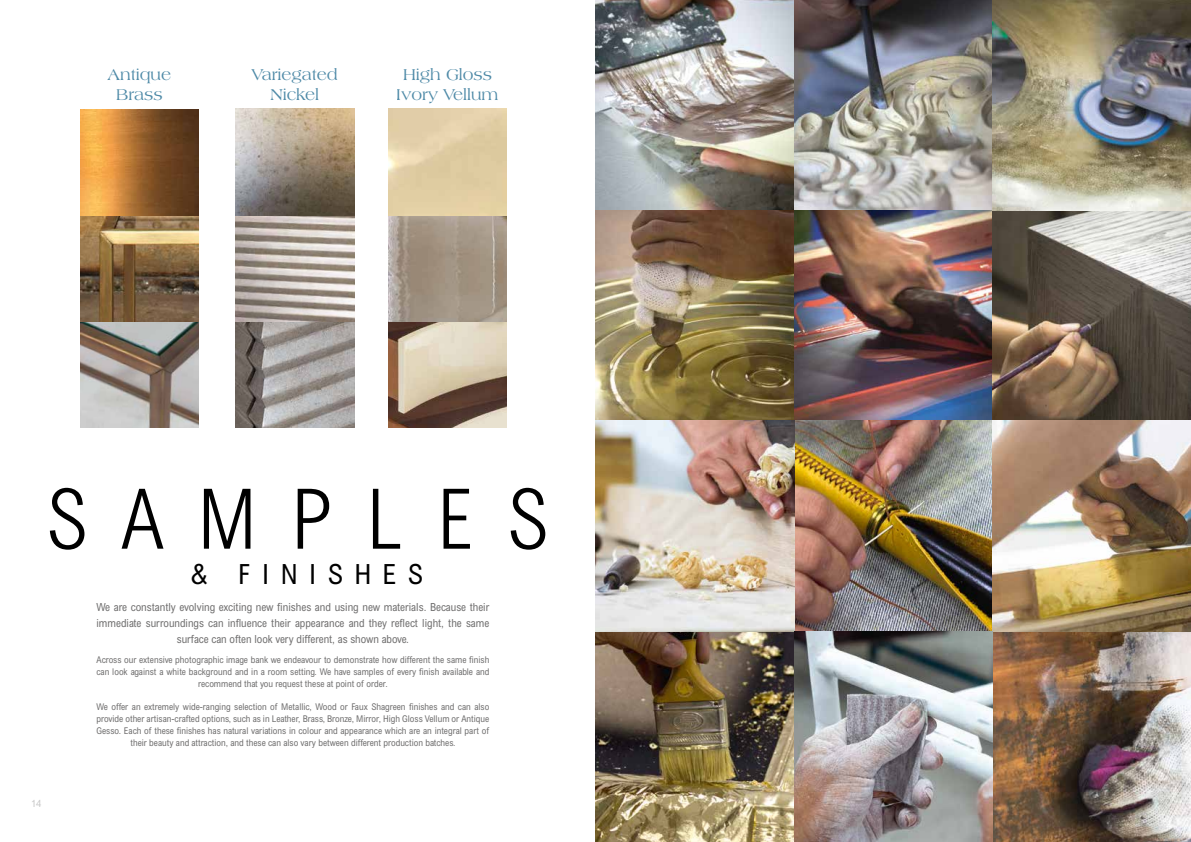
<style>
.page{position:relative;width:1191px;height:842px;background:#fff}
.page>*{position:absolute;margin:0;border:0;box-sizing:border-box;transform-origin:0 0}
.t1{font:300 condensed 83.6px "Arial";letter-spacing:.4em;color:#000}
.t2{font:condensed 27.9px "Arial";letter-spacing:.4em;color:#000}
.t3{font:16.6px/19.9px "Americana BT";color:#005781;text-align:center}
.t4{font:condensed 11.1px/15.8px "Arial";color:#706f6f;text-align:center}
.t5{font:condensed 10px "Arial";color:#c6c6c6}
.t6{font:condensed 9.3px/12.1px "Arial";color:#706f6f;text-align:center}
</style>
<div class="page">
<img style="left:80px;top:109px;width:119px;height:319px">
<img style="left:235px;top:109px;width:119px;height:319px">
<img style="left:388px;top:109px;width:119px;height:319px">
<img style="left:595px;top:0;width:596px;height:842px">
<h3 class="t3" style="left:108px;top:65px;width:65px">Antique<br>Brass</h3>
<h3 class="t3" style="left:252px;top:65px;width:87px">Variegated<br>Nickel</h3>
<h3 class="t3" style="left:397px;top:65px;width:103px">High Gloss<br>Ivory Vellum</h3>
<h1 class="t1" style="left:46px;top:472px;width:504px">SAMPLES</h1>
<h2 class="t2" style="left:190px;top:557px;width:234px">&amp; FINISHES</h2>
<p class="t4" style="left:96px;top:599px;width:394px">We are constantly evolving exciting new finishes and using new materials. Because their immediate surroundings can influence their appearance and they reflect light, the same surface can often look very different, as shown above.</p>
<p class="t6" style="left:96px;top:654px;width:394px">Across our extensive photographic image bank we endeavour to demonstrate how different the same finish can look against a white background and in a room setting. We have samples of every finish available and recommend that you request these at point of order.</p>
<p class="t6" style="left:96px;top:700px;width:394px">We offer an extremely wide-ranging selection of Metallic, Wood or Faux Shagreen finishes and can also provide other artisan-crafted options, such as in Leather, Brass, Bronze, Mirror, High Gloss Vellum or Antique Gesso. Each of these finishes has natural variations in colour and appearance which are an integral part of their beauty and attraction, and these can also vary between different production batches.</p>
<p class="t5" style="left:31px;top:798px;width:11px">14</p>
</div>
